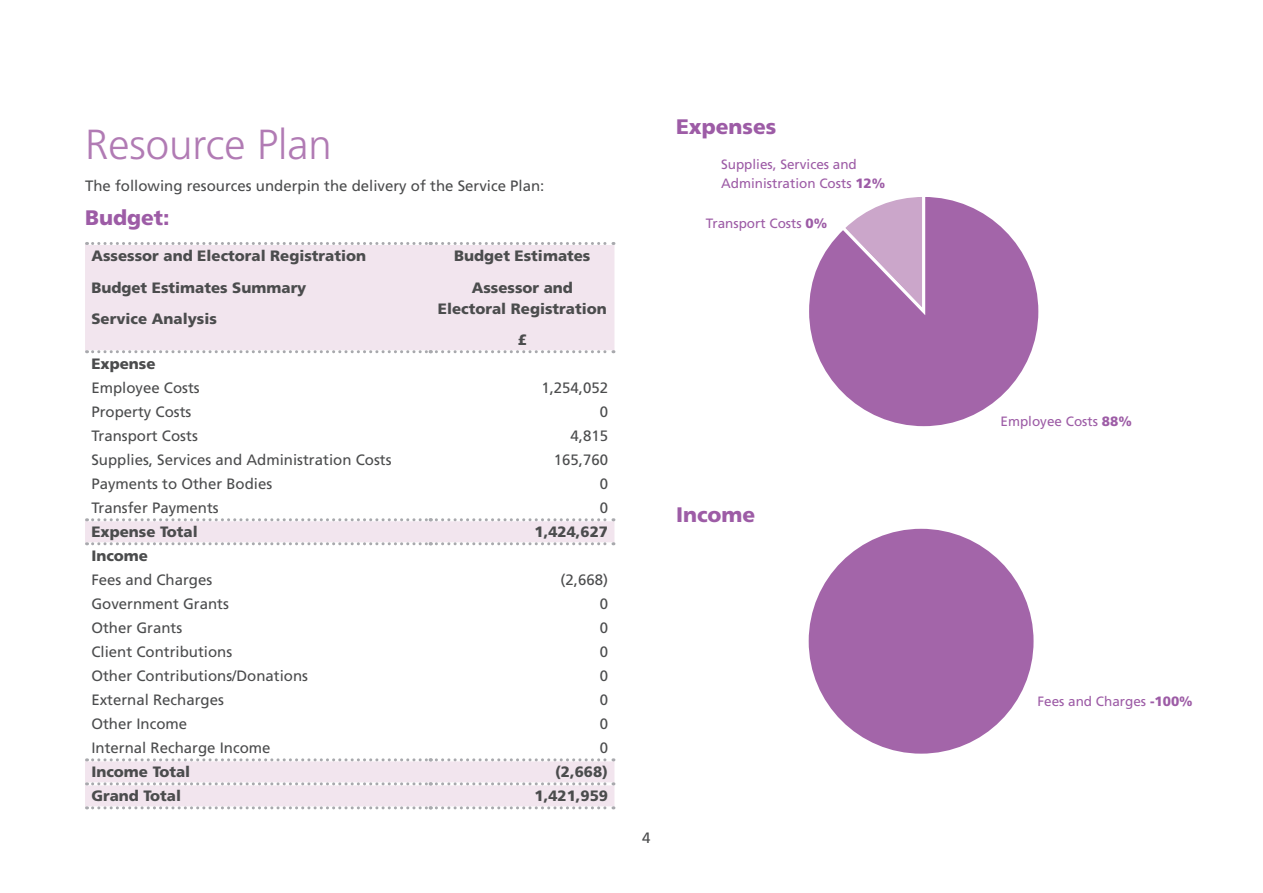
<style>
.page{position:relative;width:1263px;height:893px;background:#fff}
.page>*{position:absolute;margin:0;border:0;box-sizing:border-box;transform-origin:0 0}
.t1{font:300 42px "Frutiger LT Pro";color:#b17bb4}
.t2{font:900 21px "Frutiger LT Pro";color:#9d5ca6}
.t3{font:15px "Frutiger LT Pro";color:#4b4c4d}
.t4{font:900 15px/31.7px "Frutiger LT Pro";color:#4b4c4d;text-align:center}
.t5{font:13.5px/19.5px "Frutiger LT Pro";color:#9d5ca6}
.s1{font-weight:900}
</style>
<div class="page">
<svg style="left:85px;top:243px;width:529px;height:565px"></svg>
<svg style="left:87px;top:242px;width:527px;height:3px"></svg>
<svg style="left:87px;top:350px;width:527px;height:3px"></svg>
<svg style="left:87px;top:518px;width:527px;height:3px"></svg>
<svg style="left:87px;top:542px;width:527px;height:3px"></svg>
<svg style="left:87px;top:758px;width:527px;height:3px"></svg>
<svg style="left:87px;top:782px;width:527px;height:3px"></svg>
<svg style="left:87px;top:806px;width:527px;height:3px"></svg>
<div style="left:807px;top:527px;width:228px;height:228px;background:#a365a9;border-radius:50%"></div>
<svg style="left:809px;top:197px;width:230px;height:230px"></svg>
<h1 class="t1" style="left:85px;top:120px;width:248px">Resource Plan</h1>
<p class="t3" style="left:85px;top:177px;width:461px">The following resources underpin the delivery of the Service Plan:</p>
<h2 class="t2" style="left:85px;top:205px;width:86px">Budget:</h2>
<p class="t4" style="left:91px;top:240px;width:276px;text-align:left">Assessor and Electoral Registration<br>Budget Estimates Summary<br>Service Analysis</p>
<p class="t4" style="left:454px;top:240px;width:138px">Budget Estimates<br>Assessor and</p>
<p class="t4" style="left:438px;top:293px;width:170px">Electoral Registration £</p>
<p class="t4" style="left:91px;top:348px;width:66px">Expense</p>
<p class="t3" style="left:91px;top:379px;width:110px">Employee Costs</p>
<p class="t3" style="left:541px;top:379px;width:68px">1,254,052</p>
<p class="t3" style="left:91px;top:403px;width:102px">Property Costs</p>
<p class="t3" style="left:600px;top:403px;width:10px">0</p>
<p class="t3" style="left:91px;top:427px;width:108px">Transport Costs</p>
<p class="t3" style="left:570px;top:427px;width:39px">4,815</p>
<p class="t3" style="left:91px;top:451px;width:302px">Supplies, Services and Administration Costs</p>
<p class="t3" style="left:554px;top:451px;width:56px">165,760</p>
<p class="t3" style="left:91px;top:475px;width:182px">Payments to Other Bodies</p>
<p class="t3" style="left:600px;top:475px;width:10px">0</p>
<p class="t3" style="left:91px;top:499px;width:129px">Transfer Payments</p>
<p class="t3" style="left:600px;top:499px;width:10px">0</p>
<p class="t4" style="left:91px;top:516px;width:108px">Expense Total</p>
<p class="t4" style="left:535px;top:516px;width:75px">1,424,627</p>
<p class="t4" style="left:91px;top:540px;width:58px">Income</p>
<p class="t3" style="left:91px;top:571px;width:122px">Fees and Charges</p>
<p class="t3" style="left:560px;top:571px;width:49px">(2,668)</p>
<p class="t3" style="left:91px;top:595px;width:139px">Government Grants</p>
<p class="t3" style="left:600px;top:595px;width:10px">0</p>
<p class="t3" style="left:91px;top:619px;width:92px">Other Grants</p>
<p class="t3" style="left:600px;top:619px;width:10px">0</p>
<p class="t3" style="left:91px;top:643px;width:142px">Client Contributions</p>
<p class="t3" style="left:600px;top:643px;width:10px">0</p>
<p class="t3" style="left:91px;top:667px;width:218px">Other Contributions/Donations</p>
<p class="t3" style="left:600px;top:667px;width:10px">0</p>
<p class="t3" style="left:91px;top:691px;width:134px">External Recharges</p>
<p class="t3" style="left:600px;top:691px;width:10px">0</p>
<p class="t3" style="left:91px;top:715px;width:97px">Other Income</p>
<p class="t3" style="left:600px;top:715px;width:10px">0</p>
<p class="t3" style="left:91px;top:739px;width:181px">Internal Recharge Income</p>
<p class="t3" style="left:600px;top:739px;width:10px">0</p>
<p class="t4" style="left:91px;top:756px;width:100px">Income Total</p>
<p class="t4" style="left:555px;top:756px;width:54px">(2,668)</p>
<p class="t4" style="left:91px;top:780px;width:91px">Grand Total</p>
<p class="t4" style="left:535px;top:780px;width:75px">1,421,959</p>
<h2 class="t2" style="left:676px;top:114px;width:102px">Expenses</h2>
<p class="t5" style="left:721px;top:154px;width:166px">Supplies, Services and<br>Administration Costs <span class="s1">12%</span></p>
<p class="t5" style="left:706px;top:214px;width:123px">Transport Costs <span class="s1">0%</span></p>
<h2 class="t2" style="left:676px;top:502px;width:81px">Income</h2>
<p class="t3" style="left:642px;top:828px;width:10px">4</p>
<p class="t5" style="left:1000px;top:412px;width:133px">Employee Costs <span class="s1">88%</span></p>
<p class="t5" style="left:1037px;top:691px;width:157px">Fees and Charges <span class="s1">-100%</span></p>
</div>
